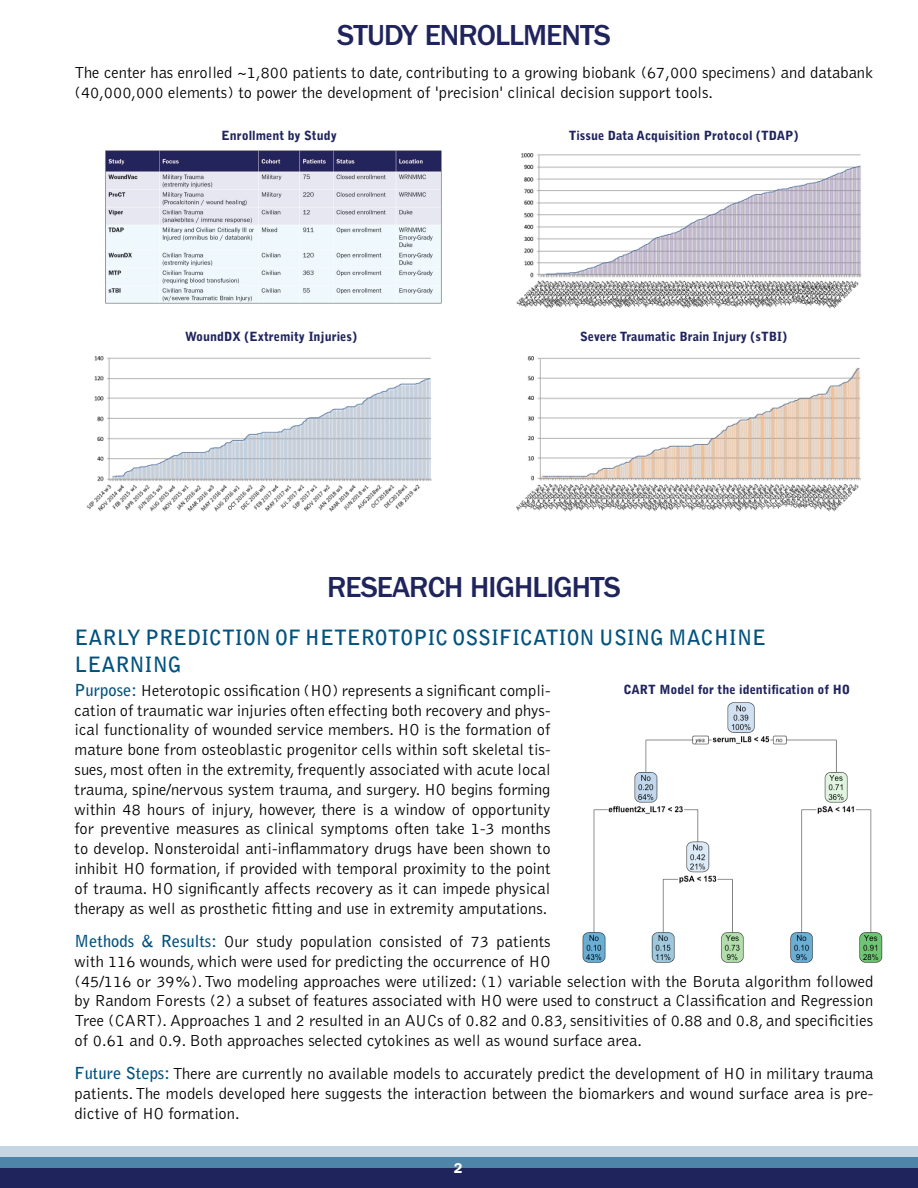
<style>
.page{position:relative;width:918px;height:1188px;background:#fff}
.page>*{position:absolute;margin:0;border:0;box-sizing:border-box;transform-origin:0 0}
.Main_Section_Title{font:500 30px "ITC Franklin Gothic Std";letter-spacing:-.03em;color:#20245d}
.subHead1Name{font:700 21px/27px "Bell Gothic Std";color:#00527e}
.body{font:300 16.5px/19.8px "Bell Gothic Std";color:#000}
.t1{font:600 14.4px "ITC Franklin Gothic Std";color:#fff}
.t2{font:900 12.6px "Bell Gothic Std";color:#20245d}
.s1{font-weight:700;color:#00527e}
</style>
<div class="page">
<svg style="left:0;top:1147px;width:918px;height:11px;background:#bacedc"></svg>
<div style="left:0;top:1158px;width:918px;height:30px;background:#4f84a9"></div>
<div style="left:0;top:1168px;width:918px;height:20px;background:#20245d"></div>
<img style="left:582px;top:702px;width:301px;height:261px">
<img style="left:86px;top:356px;width:346px;height:156px">
<img style="left:516px;top:356px;width:345px;height:156px">
<img style="left:516px;top:153px;width:346px;height:156px">
<img style="left:105px;top:150px;width:337px;height:154px">
<p class="Main_Section_Title" style="left:337px;top:18px;width:275px">STUDY ENROLLMENTS</p>
<p class="body" style="left:75px;top:63px;width:800px">The center has enrolled ~1,800 patients to date, contributing to a growing biobank (67,000 specimens) and databank (40,000,000 elements) to power the development of 'precision' clinical decision support tools.</p>
<p class="t2" style="left:221px;top:128px;width:117px">Enrollment by Study</p>
<p class="t2" style="left:569px;top:128px;width:231px">Tissue Data Acquisition Protocol (TDAP)</p>
<p class="t2" style="left:185px;top:329px;width:173px">WoundDX (Extremity Injuries)</p>
<p class="t2" style="left:580px;top:329px;width:208px">Severe Traumatic Brain Injury (sTBI)</p>
<p class="Main_Section_Title" style="left:327px;top:570px;width:295px">RESEARCH HIGHLIGHTS</p>
<p class="subHead1Name" style="left:75px;top:624px;width:693px">EARLY PREDICTION OF HETEROTOPIC OSSIFICATION USING MACHINE<br>LEARNING</p>
<p class="body" style="left:75px;top:681px;width:477px;text-align:justify"><span class="s1">Purpose:</span> Heterotopic ossification (HO) represents a significant compli&shy;cation of traumatic war injuries often effecting both recovery and phys&shy;ical functionality of wounded service members. HO is the formation of mature bone from osteoblastic progenitor cells within soft skeletal tis&shy;sues, most often in the extremity, frequently associated with acute local trauma, spine/nervous system trauma, and surgery. HO begins forming within 48 hours of injury, however, there is a window of opportunity for preventive measures as clinical symptoms often take 1-3 months to develop. Nonsteroidal anti-inflammatory drugs have been shown to inhibit HO formation, if provided with temporal proximity to the point of trauma. HO significantly affects recovery as it can impede physical therapy as well as prosthetic fitting and use in extremity amputations.</p>
<p class="body" style="left:75px;top:932px;width:800px"><span class="s1">Methods &amp; Results:</span> Our study population consisted of 73 patients<br>with 116 wounds, which were used for predicting the occurrence of HO<br>(45/116 or 39%). Two modeling approaches were utilized: (1) variable selection with the Boruta algorithm followed by Random Forests (2) a subset of features associated with HO were used to construct a Classification and Regression Tree (CART). Approaches 1 and 2 resulted in an AUCs of 0.82 and 0.83, sensitivities of 0.88 and 0.8, and specificities of 0.61 and 0.9. Both approaches selected cytokines as well as wound surface area.</p>
<p class="body" style="left:75px;top:1064px;width:800px;text-align:justify"><span class="s1">Future Steps:</span> There are currently no available models to accurately predict the development of HO in military trauma patients. The models developed here suggests the interaction between the biomarkers and wound surface area is pre&shy;dictive of HO formation.</p>
<p class="t2" style="left:623px;top:682px;width:228px">CART Model for the identification of HO</p>
<p class="t1" style="left:454px;top:1160px;width:10px">2</p>
</div>
